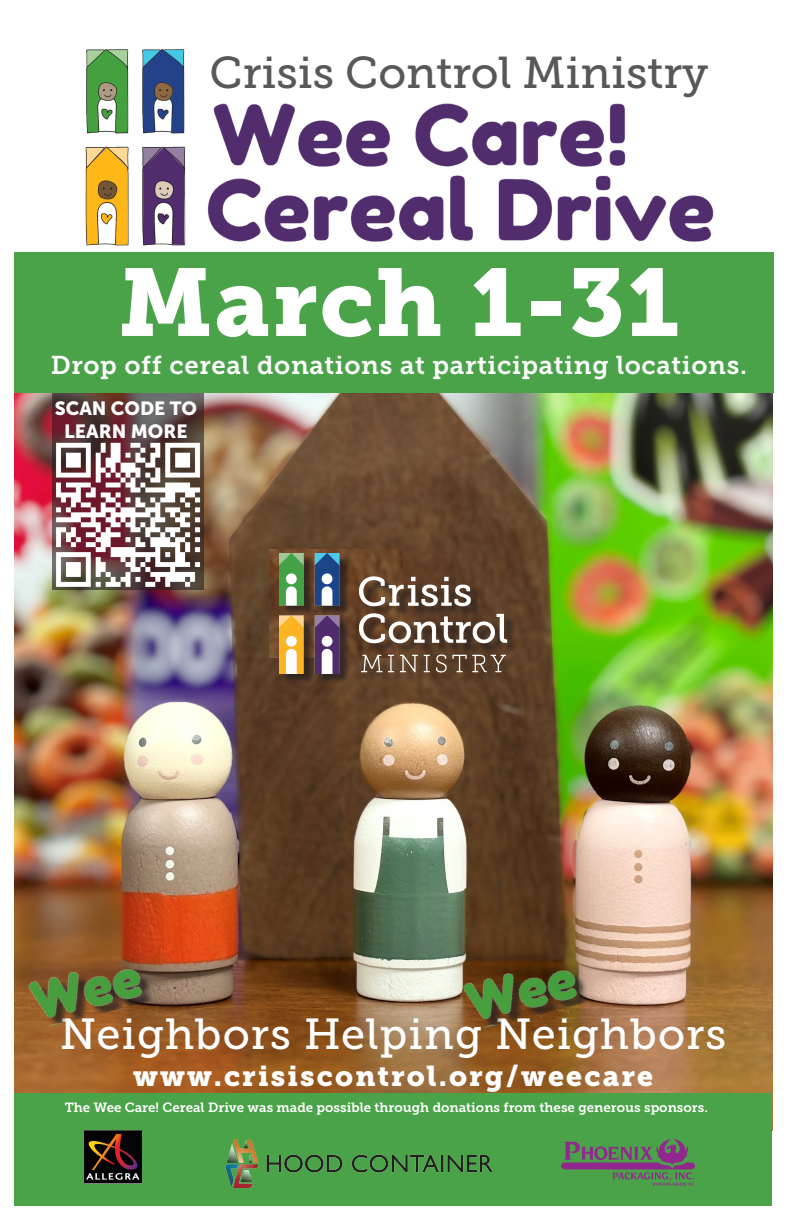
<style>
.page{position:relative;width:792px;height:1224px;background:#fff}
.page>*{position:absolute;margin:0;border:0;box-sizing:border-box;transform-origin:0 0}
.t1{font:95px "Museo Slab 900";letter-spacing:.025em;color:#fff}
.t2{font:44.5px "Museo Slab 500";color:#57585a}
.t3{font:43.3px "Museo Slab 500";letter-spacing:.025em;color:#fff}
.t4{font:28.5px "Museo Slab 900";letter-spacing:.075em;color:#fff}
.t5{font:25.6px "Museo Slab 700";letter-spacing:.025em;color:#fff}
.t6{font:19px/22.8px "Museo Sans 900";color:#fff;text-align:center}
.t7{font:13.3px "Museo Slab 700";color:#fff}
</style>
<div class="page">
<img style="left:14px;top:392px;width:758px;height:702px">
<div style="left:14px;top:1094px;width:758px;height:112px;background:#4aa348"></div>
<img style="left:456px;top:953px;width:137px;height:79px">
<img style="left:225px;top:1139px;width:267px;height:49px">
<img style="left:85px;top:1130px;width:56px;height:54px">
<svg style="left:53px;top:392px;width:151px;height:198px;background:#5a413f"></svg>
<img style="left:22px;top:952px;width:136px;height:78px">
<img style="left:270px;top:550px;width:133px;height:107px">
<div style="left:281px;top:554px;width:238px;height:131px;background:#231f20;opacity:.75"></div>
<img style="left:280px;top:553px;width:235px;height:120px">
<img style="left:52px;top:441px;width:152px;height:147px">
<div style="left:14px;top:252px;width:760px;height:140px;background:#4aa348"></div>
<img style="left:207px;top:103px;width:507px;height:139px">
<img style="left:85px;top:49px;width:101px;height:197px">
<img style="left:561px;top:1139px;width:134px;height:47px">
<p class="t2" style="left:210px;top:48px;width:500px">Crisis Control Ministry</p>
<p class="t1" style="left:119px;top:248px;width:562px">March 1-31</p>
<p class="t5" style="left:51px;top:351px;width:698px">Drop off cereal donations at participating locations.</p>
<p class="t6" style="left:55px;top:397px;width:144px">SCAN CODE TO<br>LEARN MORE</p>
<p class="t3" style="left:60px;top:1010px;width:668px">Neighbors Helping Neighbors</p>
<p class="t4" style="left:133px;top:1059px;width:522px">www.crisiscontrol.org/weecare</p>
<p class="t7" style="left:65px;top:1099px;width:644px">The Wee Care! Cereal Drive was made possible through donations from these generous sponsors.</p>
</div>
